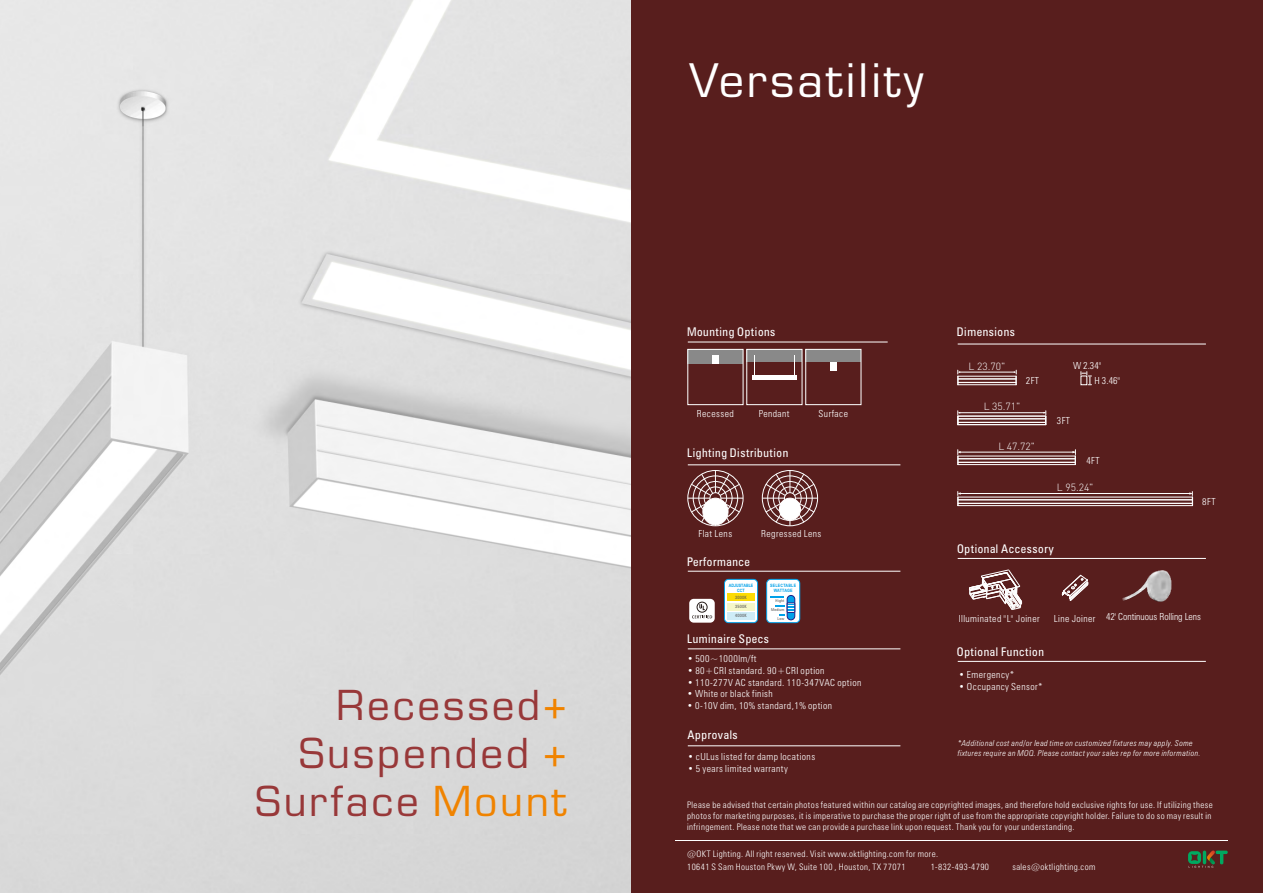
<style>
.page{position:relative;width:1263px;height:893px;background:#fff}
.page>*{position:absolute;margin:0;border:0;box-sizing:border-box;transform-origin:0 0}
.t1{font:45px "Eurostile LT";letter-spacing:.07em;color:#fff}
.t2{font:40.2px/48.3px "Eurostile";letter-spacing:.07em;color:#983839;text-align:right}
.t3{font:condensed 12px "Zurich BT";letter-spacing:.05em;color:#fff}
.t4{font:300 10.35px "DINOT";color:#fff}
.t5{font:300 condensed 9.75px/14.5px "Zurich BT";letter-spacing:.045em;color:#fff}
.t6{font:300 condensed 9.75px "Zurich BT";color:#fff}
.t7{font:300 condensed 9px/10.8px "Zurich BT";letter-spacing:.045em;color:#fff}
.t8{font:italic 300 condensed 8.25px/9.9px "Zurich BT";letter-spacing:.045em;color:#fff}
.t9{font:700 4.5px/4.1px "Arial Narrow";letter-spacing:.04em;color:#00a1e9;text-align:center}
.t10{font:condensed 4.5px/9.1px "Zurich BT";letter-spacing:.05em;color:#595857;text-align:justify}
.t11{font:700 4.5px/4.1px "Arial Narrow";color:#00a1e9;text-align:center}
.t12{font:condensed 3.9px "Zurich BT";letter-spacing:.05em;color:#595857}
.s1{color:#f08300}
</style>
<div class="page">
<img style="left:0;top:0;width:631px;height:893px">
<div style="left:631px;top:0;width:632px;height:893px;background:#581e1d"></div>
<svg style="left:1188px;top:850px;width:40px;height:18px"></svg>
<hr style="left:675px;top:840px;width:553px;height:1px;background:#fff">
<hr style="left:688px;top:571px;width:212px;height:1px;background:#fff">
<hr style="left:688px;top:465px;width:212px;height:1px;background:#fff">
<hr style="left:688px;top:342px;width:200px;height:1px;background:#fff">
<hr style="left:688px;top:649px;width:212px;height:1px;background:#fff">
<hr style="left:688px;top:745px;width:212px;height:1px;background:#fff">
<svg style="left:688px;top:471px;width:55px;height:55px"></svg>
<div style="left:710px;top:492px;width:11px;height:12px;border:1px solid #fff;border-radius:50%"></div>
<div style="left:703px;top:498px;width:25px;height:27px;background:#fff;border:1px solid #fff;border-radius:50%"></div>
<svg style="left:762px;top:471px;width:55px;height:55px"></svg>
<div style="left:784px;top:492px;width:12px;height:12px;border:1px solid #fff;border-radius:50%"></div>
<div style="left:779px;top:498px;width:22px;height:22px;background:#fff;border:1px solid #fff;border-radius:50%"></div>
<div style="left:688px;top:349px;width:55px;height:15px;background:#898989"></div>
<div style="left:688px;top:349px;width:55px;height:56px;border:1px solid #fff"></div>
<div style="left:806px;top:349px;width:55px;height:13px;background:#898989"></div>
<div style="left:805px;top:349px;width:56px;height:56px;border:1px solid #fff"></div>
<div style="left:747px;top:349px;width:55px;height:13px;background:#898989"></div>
<div style="left:746px;top:349px;width:56px;height:56px;border:1px solid #fff"></div>
<div style="left:752px;top:375px;width:44px;height:5px;background:#fff"></div>
<svg style="left:754px;top:356px;width:1px;height:19px"></svg>
<div style="left:830px;top:362px;width:7px;height:9px;background:#fff"></div>
<div style="left:712px;top:356px;width:7px;height:8px;background:#fff"></div>
<hr style="left:958px;top:661px;width:248px;height:1px;background:#fff">
<hr style="left:958px;top:344px;width:248px;height:1px;background:#fff">
<hr style="left:959px;top:372px;width:56px;height:1px;background:#fff">
<svg style="left:957px;top:370px;width:3px;height:15px"></svg>
<hr style="left:958px;top:376px;width:58px;height:1px;background:#fff">
<hr style="left:958px;top:384px;width:58px;height:1px;background:#fff">
<svg style="left:1014px;top:370px;width:3px;height:15px"></svg>
<hr style="left:958px;top:379px;width:58px;height:1px;background:#fff">
<hr style="left:958px;top:382px;width:58px;height:1px;background:#fff">
<hr style="left:959px;top:412px;width:86px;height:1px;background:#fff">
<svg style="left:957px;top:411px;width:3px;height:14px"></svg>
<hr style="left:958px;top:416px;width:88px;height:1px;background:#fff">
<hr style="left:958px;top:424px;width:88px;height:1px;background:#fff">
<svg style="left:1043px;top:411px;width:3px;height:13px"></svg>
<hr style="left:958px;top:418px;width:87px;height:1px;background:#fff">
<hr style="left:958px;top:419px;width:87px;height:1px;background:#fff">
<hr style="left:958px;top:422px;width:87px;height:1px;background:#fff">
<hr style="left:959px;top:452px;width:115px;height:1px;background:#fff">
<svg style="left:957px;top:450px;width:4px;height:15px"></svg>
<hr style="left:958px;top:456px;width:117px;height:1px;background:#fff">
<hr style="left:958px;top:464px;width:117px;height:1px;background:#fff">
<svg style="left:1072px;top:450px;width:4px;height:15px"></svg>
<hr style="left:958px;top:458px;width:117px;height:1px;background:#fff">
<hr style="left:958px;top:459px;width:117px;height:1px;background:#fff">
<hr style="left:958px;top:462px;width:117px;height:1px;background:#fff">
<hr style="left:959px;top:493px;width:232px;height:1px;background:#fff">
<svg style="left:957px;top:492px;width:4px;height:14px"></svg>
<hr style="left:958px;top:497px;width:234px;height:1px;background:#fff">
<hr style="left:958px;top:505px;width:234px;height:1px;background:#fff">
<svg style="left:1189px;top:492px;width:4px;height:14px"></svg>
<hr style="left:958px;top:499px;width:234px;height:1px;background:#fff">
<hr style="left:958px;top:500px;width:234px;height:1px;background:#fff">
<hr style="left:958px;top:503px;width:234px;height:1px;background:#fff">
<hr style="left:958px;top:558px;width:248px;height:1px;background:#fff">
<img style="left:1122px;top:570px;width:49px;height:32px">
<svg style="left:1062px;top:575px;width:26px;height:26px"></svg>
<svg style="left:1081px;top:372px;width:10px;height:13px"></svg>
<svg style="left:969px;top:570px;width:53px;height:40px"></svg>
<div style="left:689px;top:599px;width:26px;height:24px;background:#fff;border-radius:5px"></div>
<svg style="left:692px;top:602px;width:20px;height:16px"></svg>
<div style="left:766px;top:579px;width:34px;height:44px;background:#fff;border:1px solid #00a1e9;border-radius:4px"></div>
<div style="left:787px;top:595px;width:8px;height:25px;background:#00a1e9;border:1px solid #1e2188;border-radius:4px"></div>
<div style="left:787px;top:603px;width:8px;height:10px;border:1px solid #1e2188"></div>
<svg style="left:770px;top:597px;width:14px;height:1px"></svg>
<svg style="left:775px;top:605px;width:20px;height:11px"></svg>
<div style="left:724px;top:579px;width:34px;height:44px;background:#fff;border:1px solid #00a1e9;border-radius:4px"></div>
<div style="left:727px;top:603px;width:28px;height:7px;background:#f5f7c8"></div>
<div style="left:727px;top:594px;width:28px;height:7px;background:#fcdb04"></div>
<div style="left:727px;top:612px;width:28px;height:8px;background:#ceecf7"></div>
<h2 class="t2" style="left:256px;top:685px;width:312px">Recessed<span class="s1">+<br></span>Suspended <span class="s1">+<br></span>Surface <span class="s1">Mount</span></h2>
<h1 class="t1" style="left:689px;top:64px;width:235px">Versatility</h1>
<h3 class="t3" style="left:687px;top:327px;width:90px">Mounting Options</h3>
<p class="t5" style="left:697px;top:407px;width:39px">Recessed</p>
<p class="t5" style="left:759px;top:407px;width:32px">Pendant</p>
<p class="t5" style="left:819px;top:407px;width:31px">Surface</p>
<h3 class="t3" style="left:687px;top:448px;width:103px">Lighting Distribution</h3>
<p class="t5" style="left:698px;top:527px;width:35px">Flat Lens</p>
<h3 class="t3" style="left:687px;top:556px;width:64px">Performance</h3>
<p class="t11" style="left:729px;top:584px;width:26px">ADJUSTABLE<br>CCT</p>
<p class="t10" style="left:735px;top:593px;width:13px">3000K 3500K 4000K</p>
<p class="t5" style="left:761px;top:527px;width:62px">Regressed Lens</p>
<p class="t9" style="left:770px;top:584px;width:27px">SELECTABLE<br>WATTAGE</p>
<p class="t12" style="left:776px;top:599px;width:10px">Hight</p>
<p class="t12" style="left:771px;top:608px;width:15px">Medium</p>
<p class="t12" style="left:777px;top:617px;width:8px">Low</p>
<h3 class="t3" style="left:687px;top:634px;width:83px">Luminaire Specs</h3>
<p class="t5" style="left:687px;top:652px;width:71px">• 500~1000lm/ft</p>
<p class="t5" style="left:687px;top:664px;width:139px">• 80+CRI standard. 90+CRI option</p>
<p class="t5" style="left:687px;top:676px;width:176px">• 110-277V AC standard. 110-347VAC option</p>
<p class="t5" style="left:687px;top:687px;width:87px">• White or black finish</p>
<p class="t5" style="left:687px;top:699px;width:146px">• 0-10V dim, 10% standard,1% option</p>
<h3 class="t3" style="left:688px;top:730px;width:52px">Approvals</h3>
<p class="t5" style="left:688px;top:750px;width:129px">• cULus listed for damp locations</p>
<p class="t5" style="left:688px;top:762px;width:102px">• 5 years limited warranty</p>
<h3 class="t3" style="left:957px;top:327px;width:60px">Dimensions</h3>
<p class="t4" style="left:968px;top:362px;width:38px">L 23.70"</p>
<p class="t4" style="left:984px;top:402px;width:38px">L 35.71"</p>
<p class="t4" style="left:998px;top:442px;width:38px">L 47.72"</p>
<p class="t5" style="left:1026px;top:374px;width:15px">2FT</p>
<p class="t5" style="left:1094px;top:359px;width:27px;text-indent:-21px">W 2.34"<br>H 3.46"</p>
<p class="t5" style="left:1057px;top:414px;width:15px">3FT</p>
<p class="t5" style="left:1086px;top:454px;width:15px">4FT</p>
<p class="t4" style="left:1057px;top:483px;width:38px">L 95.24"</p>
<h3 class="t3" style="left:957px;top:544px;width:98px">Optional Accessory</h3>
<p class="t5" style="left:1202px;top:495px;width:15px">8FT</p>
<p class="t5" style="left:959px;top:612px;width:83px">Illuminated "L" Joiner</p>
<p class="t6" style="left:1054px;top:613px;width:149px">Line Joiner 42' Continuous Rolling Lens</p>
<h3 class="t3" style="left:957px;top:646px;width:89px">Optional Function</h3>
<p class="t5" style="left:959px;top:668px;width:57px">• Emergency*</p>
<p class="t5" style="left:959px;top:680px;width:85px">• Occupancy Sensor*</p>
<p class="t8" style="left:958px;top:739px;width:244px">*Additional cost and/or lead time on customized fixtures may apply. Some fixtures require an MOQ. Please contact your sales rep for more information.</p>
<p class="t7" style="left:687px;top:800px;width:527px">Please be advised that certain photos featured within our catalog are copyrighted images, and therefore hold exclusive rights for use. If utilizing these photos for marketing purposes, it is imperative to purchase the proper right of use from the appropriate copyright holder. Failure to do so may result in infringement. Please note that we can provide a purchase link upon request. Thank you for your understanding.</p>
<p class="t7" style="left:931px;top:848px;width:60px;line-height:12.6px;text-indent:-243px">@OKT Lighting. All right reserved. Visit www.oktlighting.com for more.<br>1-832-493-4790</p>
<p class="t7" style="left:687px;top:862px;width:220px">10641 S Sam Houston Pkwy W, Suite 100 , Houston, TX 77071</p>
<p class="t7" style="left:1012px;top:862px;width:85px">sales@oktlighting.com</p>
</div>
